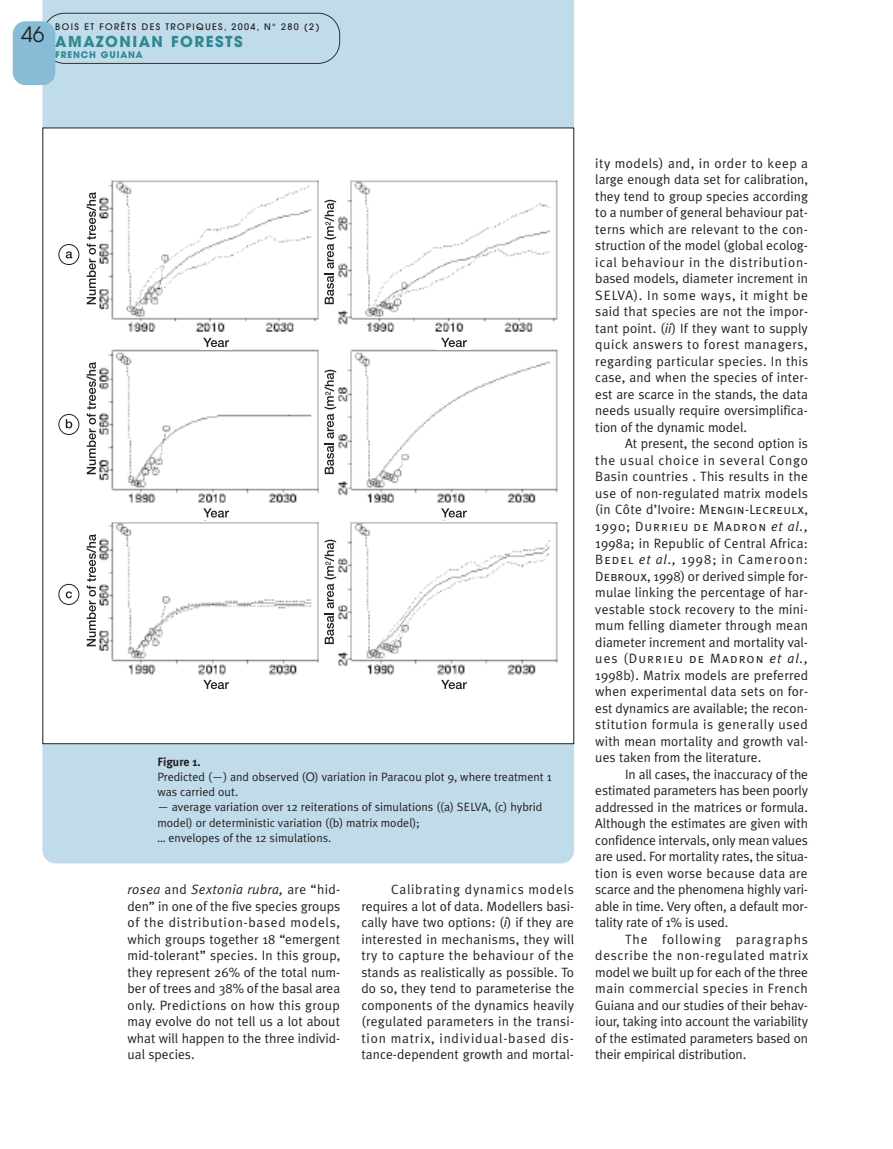
<style>
.page{position:relative;width:893px;height:1149px;background:#fff}
.page>*{position:absolute;margin:0;border:0;box-sizing:border-box;transform-origin:0 0}
.t1{font:21px "Avant Garde";color:#231f20}
.t2{font:700 15px "Avant Garde";letter-spacing:.1em;color:#2c8993}
.t3{font:13.5px/16.5px "Meta Plus Normal";color:#231f20;text-align:justify}
.t4{font:13.5px "Meta Plus Normal Caps";letter-spacing:.065em;color:#231f20}
.t5{font:12px/15px "Meta Plus Normal";color:#231f20}
.t6{font:700 12px "Meta Plus";color:#231f20}
.t7{font:500 9px "Avant Garde";letter-spacing:.15em;color:#231f20}
.t8{font:700 9px "Avant Garde";letter-spacing:.1em;color:#2c8993}
.s1{font-family:"Helvetica Neue"}
.s2{font-style:italic}
.s3{font-family:"Meta Plus Normal Caps"}
.s4{font-family:"Meta Plus Normal"}
.s5{font-family:"Meta Plus Normal";font-style:italic}
</style>
<div class="page">
<div style="left:43px;top:0;width:531px;height:863px;background:#c0dbe9"></div>
<div style="left:43px;top:13px;width:297px;height:51px;background:#c0dbe9"></div>
<div style="left:13px;top:21px;width:42px;height:64px;background:#86bcd6;border-radius:13px"></div>
<div style="left:43px;top:128px;width:531px;height:615px;background:#fff"></div>
<img style="left:99px;top:180px;width:459px;height:495px">
<svg style="left:203px;top:679px;width:26px;height:10px"></svg>
<div style="left:199px;top:505px;width:33px;height:15px;background:#fff"></div>
<svg style="left:203px;top:508px;width:26px;height:9px"></svg>
<div style="left:199px;top:335px;width:33px;height:14px;background:#fff"></div>
<svg style="left:203px;top:338px;width:26px;height:9px"></svg>
<svg style="left:441px;top:679px;width:26px;height:10px"></svg>
<div style="left:437px;top:505px;width:33px;height:15px;background:#fff"></div>
<svg style="left:441px;top:508px;width:26px;height:9px"></svg>
<div style="left:437px;top:335px;width:33px;height:14px;background:#fff"></div>
<svg style="left:441px;top:338px;width:26px;height:9px"></svg>
<svg style="left:87px;top:534px;width:9px;height:112px"></svg>
<svg style="left:87px;top:192px;width:9px;height:112px"></svg>
<svg style="left:87px;top:362px;width:9px;height:112px"></svg>
<div style="left:321px;top:529px;width:16px;height:125px;background:#fff"></div>
<svg style="left:325px;top:539px;width:11px;height:105px"></svg>
<div style="left:321px;top:360px;width:16px;height:124px;background:#fff"></div>
<svg style="left:325px;top:369px;width:11px;height:105px"></svg>
<div style="left:321px;top:190px;width:16px;height:124px;background:#fff"></div>
<svg style="left:325px;top:200px;width:11px;height:104px"></svg>
<div style="left:58px;top:244px;width:21px;height:21px;border:1px solid #231f20;border-radius:50%"></div>
<svg style="left:66px;top:251px;width:6px;height:7px"></svg>
<svg style="left:59px;top:414px;width:20px;height:20px"></svg>
<div style="left:58px;top:414px;width:21px;height:21px;border:1px solid #231f20;border-radius:50%"></div>
<svg style="left:66px;top:419px;width:6px;height:9px"></svg>
<div style="left:58px;top:583px;width:21px;height:21px;border:1px solid #231f20;border-radius:50%"></div>
<svg style="left:66px;top:591px;width:6px;height:7px"></svg>
<h1 class="t1" style="left:21px;top:26px;width:25px">46</h1>
<p class="t7" style="left:55px;top:23px;width:266px">BOIS ET FORÊTS DES TROPIQUES, 2004, N° 280 (2)</p>
<p class="t8" style="left:55px;top:51px;width:89px">FRENCH GUIANA</p>
<p class="t2" style="left:55px;top:36px;width:189px">AMAZONIAN FORESTS</p>
<p class="t6" style="left:157px;top:755px;width:45px">Figure 1.</p>
<p class="t5" style="left:157px;top:769px;width:396px">Predicted (—) and observed (<span class="s1">O</span>) variation in Paracou plot 9, where treatment 1 was carried out.</p>
<p class="t5" style="left:157px;top:799px;width:387px">— average variation over 12 reiterations of simulations ((a) SELVA, (c) hybrid model) or deterministic variation ((b) matrix model);<br>… envelopes of the 12 simulations.</p>
<p class="t3" style="left:128px;top:881px;width:214px"><span class="s2">rosea</span> and <span class="s2">Sextonia rubra,</span> are “hid&shy;den” in one of the five species groups of the distribution-based models, which groups together 18 “emergent mid-tolerant” species. In this group, they represent 26% of the total num&shy;ber of trees and 38% of the basal area only. Predictions on how this group may evolve do not tell us a lot about what will happen to the three individ&shy;ual species.</p>
<p class="t3" style="left:361px;top:881px;width:214px;text-indent:30px">Calibrating dynamics models requires a lot of data. Modellers basi&shy;cally have two options: (<span class="s2">i</span>) if they are interested in mechanisms, they will try to capture the behaviour of the stands as realistically as possible. To do so, they tend to parameterise the components of the dynamics heavily (regulated parameters in the transi&shy;tion matrix, individual-based dis&shy;tance-dependent growth and mortal-</p>
<p class="t3" style="left:595px;top:155px;width:214px">ity models) and, in order to keep a large enough data set for calibration, they tend to group species according to a number of general behaviour pat&shy;terns which are relevant to the con&shy;struction of the model (global ecolog&shy;ical behaviour in the distribution&shy;based models, diameter increment in SELVA). In some ways, it might be said that species are not the impor&shy;tant point. (<span class="s2">ii</span>) If they want to supply quick answers to forest managers, regarding particular species. In this case, and when the species of inter&shy;est are scarce in the stands, the data needs usually require oversimplifica&shy;tion of the dynamic model.</p>
<p class="t3" style="left:595px;top:435px;width:214px;text-indent:30px">At present, the second option is the usual choice in several Congo Basin countries . This results in the use of non-regulated matrix models (in Côte d’Ivoire: <span class="s3">Mengin-Lecreulx</span>,</p>
<p class="t4" style="left:595px;top:518px;width:214px"><span class="s4">1990;</span> Durrieu de Madron <span class="s5">et al.,</span></p>
<p class="t3" style="left:595px;top:534px;width:214px">1998a; in Republic of Central Africa:<br><span class="s3">Bedel</span> <span class="s2">et al.,</span> 1998; in Cameroon:<br><span class="s3">Debroux</span>, 1998) or derived simple for&shy;mulae linking the percentage of har&shy;vestable stock recovery to the mini&shy;mum felling diameter through mean diameter increment and mortality val-</p>
<p class="t4" style="left:595px;top:650px;width:214px"><span class="s4">ues (</span>Durrieu de Madron <span class="s5">et al.,</span></p>
<p class="t3" style="left:595px;top:666px;width:214px">1998b). Matrix models are preferred when experimental data sets on for&shy;est dynamics are available; the recon&shy;stitution formula is generally used with mean mortality and growth val&shy;ues taken from the literature.</p>
<p class="t3" style="left:595px;top:765px;width:214px;text-indent:30px">In all cases, the inaccuracy of the estimated parameters has been poorly addressed in the matrices or formula.<br>Although the estimates are given with confidence intervals, only mean values are used. For mortality rates, the situa&shy;tion is even worse because data are scarce and the phenomena highly vari&shy;able in time. Very often, a default mor&shy;tality rate of 1% is used.</p>
<p class="t3" style="left:595px;top:930px;width:214px;text-indent:30px">The following paragraphs describe the non-regulated matrix model we built up for each of the three main commercial species in French Guiana and our studies of their behav&shy;iour, taking into account the variability of the estimated parameters based on their empirical distribution.</p>
</div>
